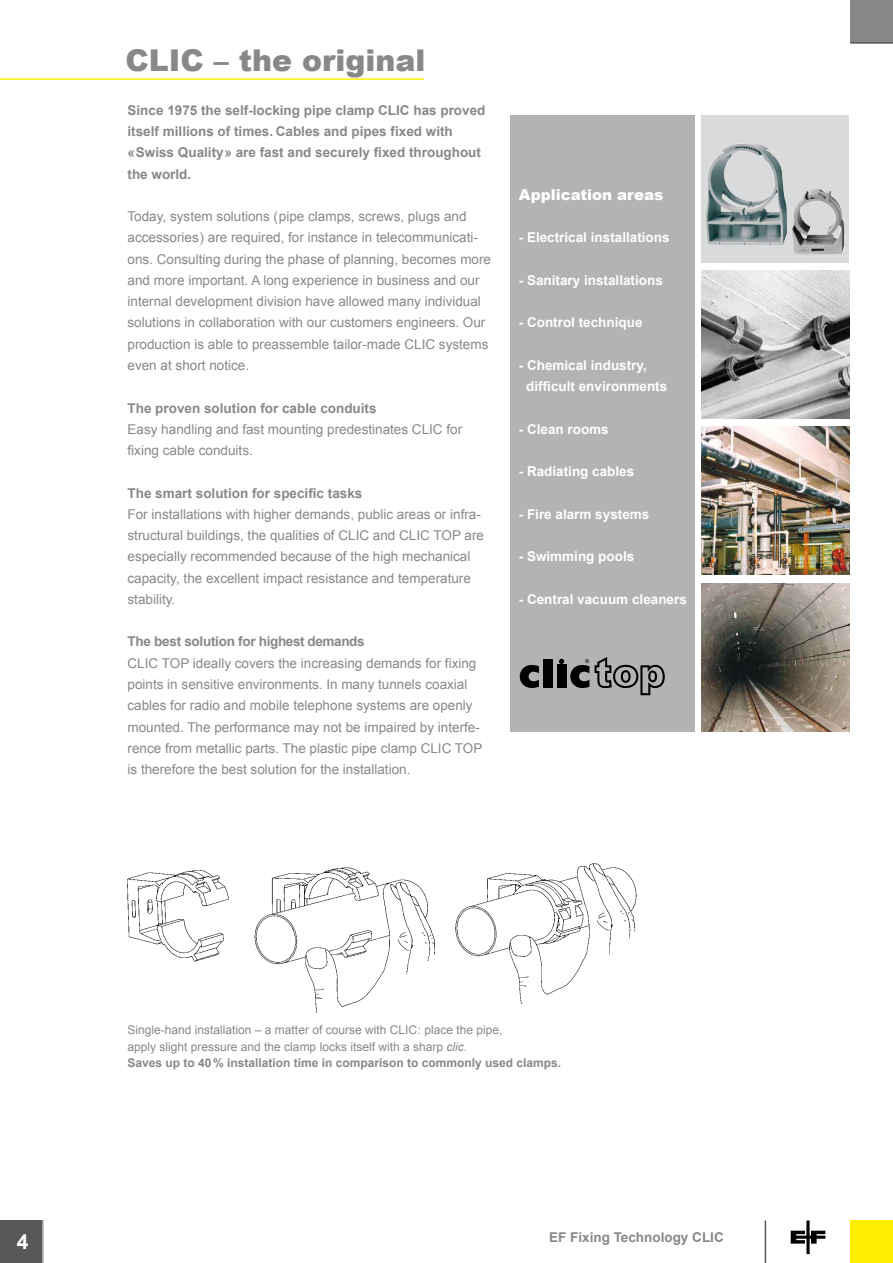
<style>
.page{position:relative;width:893px;height:1263px;background:#fff}
.page>*{position:absolute;margin:0;border:0;box-sizing:border-box;transform-origin:0 0}
.t1{font:900 30px "Arial";color:#87888a}
.t2{font:700 21px "Arial";color:#fff}
.t3{font:900 15px "Arial";color:#fff}
.t4{font:13.5px/21.3px "Arial";color:#87888a}
.t5{font:700 13.5px/21.3px "Arial";color:#87888a}
.t6{font:700 13.5px/21.3px "Arial";color:#fff}
.t7{font:700 13.5px "Arial";letter-spacing:-.02em;color:#87888a}
.t8{font:12px/16.5px "Arial";color:#87888a}
.s1{font-style:italic}
.s2{font-weight:700}
</style>
<div class="page">
<div style="left:850px;top:1220px;width:43px;height:43px;background:#ffed00"></div>
<svg style="left:791px;top:1220px;width:34px;height:34px"></svg>
<hr style="left:765px;top:1220px;width:1px;height:43px;background:#58585a">
<div style="left:0;top:1220px;width:43px;height:43px;background:#58585a"></div>
<hr style="left:42px;top:1220px;width:2px;height:43px;background:#b1b3b4">
<div style="left:850px;top:0;width:43px;height:43px;background:#87888a"></div>
<hr style="left:850px;top:42px;width:43px;height:2px;background:#58585a">
<div style="left:510px;top:115px;width:184px;height:616px;background:#b1b3b4"></div>
<img style="left:702px;top:271px;width:147px;height:147px">
<img style="left:702px;top:584px;width:147px;height:147px">
<img style="left:127px;top:863px;width:510px;height:151px">
<img style="left:702px;top:427px;width:147px;height:147px">
<div style="left:702px;top:115px;width:147px;height:147px;background:#d9dadb"></div>
<img style="left:792px;top:189px;width:52px;height:65px">
<img style="left:706px;top:143px;width:81px;height:102px">
<svg style="left:520px;top:665px;width:19px;height:23px"></svg>
<div style="left:543px;top:659px;width:10px;height:29px;background:#000"></div>
<div style="left:557px;top:665px;width:9px;height:23px;background:#000"></div>
<svg style="left:559px;top:659px;width:5px;height:5px"></svg>
<svg style="left:570px;top:657px;width:95px;height:39px"></svg>
<hr style="left:0;top:78px;width:424px;height:2px;background:#ffed00">
<h1 class="t1" style="left:125px;top:39px;width:302px">CLIC – the original</h1>
<p class="t5" style="left:128px;top:100px;width:359px">Since 1975 the self-locking pipe clamp CLIC has proved itself millions of times. Cables and pipes fixed with «Swiss Quality» are fast and securely fixed throughout the world.</p>
<p class="t4" style="left:128px;top:206px;width:365px">Today, system solutions (pipe clamps, screws, plugs and accessories) are required, for instance in telecommunicati&shy;ons. Consulting during the phase of planning, becomes more and more important. A long experience in business and our internal development division have allowed many individual solutions in collaboration with our customers engineers. Our production is able to preassemble tailor-made CLIC systems even at short notice.</p>
<p class="t5" style="left:128px;top:398px;width:251px">The proven solution for cable conduits</p>
<p class="t4" style="left:128px;top:418px;width:336px">Easy handling and fast mounting predestinates CLIC for fixing cable conduits.</p>
<p class="t5" style="left:128px;top:483px;width:236px">The smart solution for specific tasks</p>
<p class="t4" style="left:128px;top:504px;width:358px">For installations with higher demands, public areas or infra&shy;structural buildings, the qualities of CLIC and CLIC TOP are especially recommended because of the high mechanical capacity, the excellent impact resistance and temperature stability.</p>
<p class="t7" style="left:128px;top:633px;width:239px">The best solution for highest demands</p>
<p class="t4" style="left:128px;top:652px;width:356px">CLIC TOP ideally covers the increasing demands for fixing points in sensitive environments. In many tunnels coaxial cables for radio and mobile telephone systems are openly mounted. The performance may not be impaired by interfe&shy;rence from metallic parts. The plastic pipe clamp CLIC TOP is therefore the best solution for the installation.</p>
<p class="t3" style="left:519px;top:184px;width:146px">Application areas</p>
<p class="t6" style="left:519px;top:227px;width:152px">- Electrical installations</p>
<p class="t6" style="left:519px;top:270px;width:146px">- Sanitary installations</p>
<p class="t6" style="left:519px;top:312px;width:125px">- Control technique</p>
<p class="t6" style="left:526px;top:355px;width:143px;text-indent:-8px">- Chemical industry, difficult environments</p>
<p class="t6" style="left:519px;top:419px;width:92px">- Clean rooms</p>
<p class="t6" style="left:519px;top:461px;width:117px">- Radiating cables</p>
<p class="t6" style="left:519px;top:504px;width:132px">- Fire alarm systems</p>
<p class="t6" style="left:519px;top:546px;width:117px">- Swimming pools</p>
<p class="t6" style="left:519px;top:589px;width:170px">- Central vacuum cleaners</p>
<p class="t8" style="left:128px;top:1022px;width:435px">Single-hand installation – a matter of course with CLIC: place the pipe,<br>apply slight pressure and the clamp locks itself with a sharp <span class="s1">clic</span>.<br><span class="s2">Saves up to 40% installation time in comparison to commonly used clamps.</span></p>
<h2 class="t2" style="left:17px;top:1228px;width:13px">4</h2>
<p class="t5" style="left:549px;top:1227px;width:176px">EF Fixing Technology CLIC</p>
</div>
